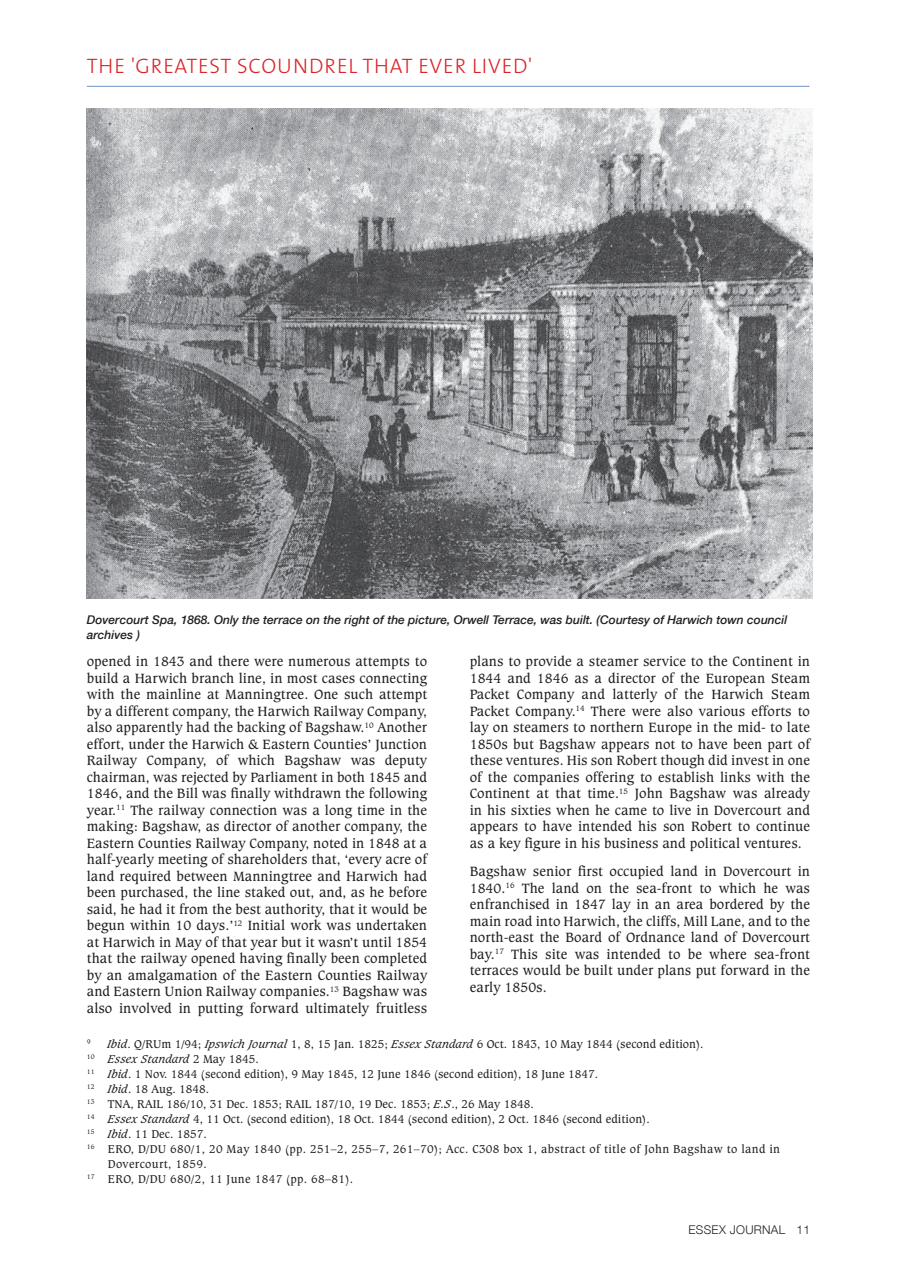
<style>
.page{position:relative;width:897px;height:1267px;background:#fff}
.page>*{position:absolute;margin:0;border:0;box-sizing:border-box;transform-origin:0 0}
.t1{font:300 21px "The Sans";letter-spacing:.04em;color:#da2428}
.t2{font:14.25px/16.5px "Caxton BT";color:#231f20;text-align:justify}
.t3{font:12px "Caxton BT";color:#231f20}
.t4{font:12px "Caxton BT";letter-spacing:.025em;color:#231f20}
.t5{font:italic 500 12px/15px "Helvetica Neue";color:#231f20}
.t6{font:italic 12px "Caxton BT";color:#231f20}
.t7{font:300 12px "Helvetica Neue";letter-spacing:.025em;color:#231f20}
.t8{font:7.05px "Caxton BT";color:#231f20}
.s1{font-style:italic}
.s2{font-style:normal}
</style>
<div class="page">
<hr style="left:87px;top:86px;width:722px;height:1px;background:#6893c8">
<img style="left:87px;top:108px;width:725px;height:490px">
<h1 class="t1" style="left:87px;top:48px;width:446px">THE 'GREATEST SCOUNDREL THAT EVER LIVED'</h1>
<p class="t5" style="left:87px;top:611px;width:701px">Dovercourt Spa, 1868. Only the terrace on the right of the picture, Orwell Terrace, was built. (Courtesy of Harwich town council archives )</p>
<p class="t2" style="left:87px;top:653px;width:342px">opened in 1843 and there were numerous attempts to build a Harwich branch line, in most cases connecting with the mainline at Manningtree. One such attempt by a different company, the Harwich Railway Company, also apparently had the backing of Bagshaw.<sup>10</sup> Another effort, under the Harwich &amp; Eastern Counties’ Junction Railway Company, of which Bagshaw was deputy chairman, was rejected by Parliament in both 1845 and 1846, and the Bill was finally withdrawn the following year.<sup>11</sup> The railway connection was a long time in the making: Bagshaw, as director of another company, the Eastern Counties Railway Company, noted in 1848 at a half-yearly meeting of shareholders that, ‘every acre of land required between Manningtree and Harwich had been purchased, the line staked out, and, as he before said, he had it from the best authority, that it would be begun within 10 days.’<sup>12</sup> Initial work was undertaken at Harwich in May of that year but it wasn’t until 1854 that the railway opened having finally been completed by an amalgamation of the Eastern Counties Railway and Eastern Union Railway companies.<sup>13</sup> Bagshaw was also involved in putting forward ultimately fruitless</p>
<p class="t8" style="left:87px;top:1037px;width:5px">9</p>
<p class="t3" style="left:107px;top:1036px;width:597px"><span class="s1">Ibid</span>. Q/RUm 1/94; <span class="s1">Ipswich Journal</span> 1, 8, 15 Jan. 1825; <span class="s1">Essex Standard</span> 6 Oct. 1843, 10 May 1844 (second edition).</p>
<p class="t6" style="left:87px;top:1051px;width:173px"><sup>10</sup> Essex Standard <span class="s2">2 May 1845.</span></p>
<p class="t3" style="left:87px;top:1066px;width:512px"><sup>11</sup> <span class="s1">Ibid</span>. 1 Nov. 1844 (second edition), 9 May 1845, 12 June 1846 (second edition), 18 June 1847.</p>
<p class="t3" style="left:87px;top:1081px;width:124px"><sup>12</sup> <span class="s1">Ibid</span>. 18 Aug. 1848.</p>
<p class="t3" style="left:87px;top:1096px;width:448px"><sup>13</sup> TNA, RAIL 186/10, 31 Dec. 1853; RAIL 187/10, 19 Dec. 1853; <span class="s1">E.S</span>., 26 May 1848.</p>
<p class="t3" style="left:87px;top:1111px;width:564px"><sup>14</sup> <span class="s1">Essex Standard</span> 4, 11 Oct. (second edition), 18 Oct. 1844 (second edition), 2 Oct. 1846 (second edition).</p>
<p class="t3" style="left:87px;top:1126px;width:121px"><sup>15</sup> <span class="s1">Ibid</span>. 11 Dec. 1857.</p>
<p class="t4" style="left:87px;top:1141px;width:694px"><sup>16</sup> ERO, D/DU 680/1, 20 May 1840 (pp. 251–2, 255–7, 261–70); Acc. C308 box 1, abstract of title of John Bagshaw to land in</p>
<p class="t4" style="left:108px;top:1156px;width:100px">Dovercourt, 1859.</p>
<p class="t4" style="left:87px;top:1171px;width:268px"><sup>17</sup> ERO, D/DU 680/2, 11 June 1847 (pp. 68–81).</p>
<p class="t2" style="left:469px;top:653px;width:342px">plans to provide a steamer service to the Continent in 1844 and 1846 as a director of the European Steam Packet Company and latterly of the Harwich Steam Packet Company.<sup>14</sup> There were also various efforts to lay on steamers to northern Europe in the mid- to late 1850s but Bagshaw appears not to have been part of these ventures. His son Robert though did invest in one of the companies offering to establish links with the Continent at that time.<sup>15</sup> John Bagshaw was already in his sixties when he came to live in Dovercourt and appears to have intended his son Robert to continue as a key figure in his business and political ventures.</p>
<p class="t2" style="left:469px;top:863px;width:342px">Bagshaw senior first occupied land in Dovercourt in 1840.<sup>16</sup> The land on the sea-front to which he was enfranchised in 1847 lay in an area bordered by the main road into Harwich, the cliffs, Mill Lane, and to the north-east the Board of Ordnance land of Dovercourt bay.<sup>17</sup> This site was intended to be where sea-front terraces would be built under plans put forward in the early 1850s.</p>
<p class="t7" style="left:688px;top:1220px;width:123px">ESSEX JOURNAL 11</p>
</div>
